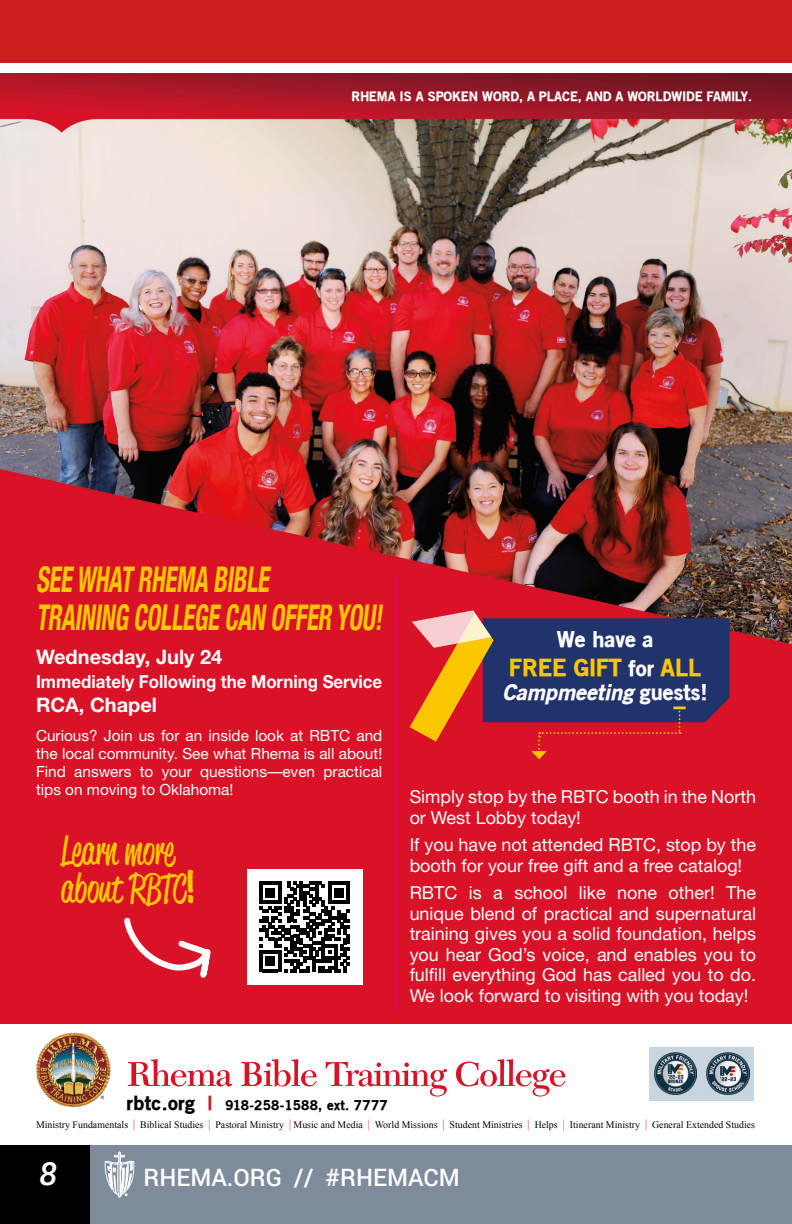
<style>
.page{position:relative;width:792px;height:1224px;background:#fff}
.page>*{position:absolute;margin:0;border:0;box-sizing:border-box;transform-origin:0 0}
.t1{font:40.6px/38px "Reklame Script Regular DEMO";color:#fac600;scale:.9 1}
.t2{font:700 condensed 35.4px/38px "Helvetica Neue";color:#fac600;scale:.69 1}
.t3{font:500 32px "Roboto";color:#fff}
.t4{font:500 24px "Roboto";color:#fff}
.t5{font:900 23.6px "Old Sans";color:#fac600}
.t6{font:italic 900 21.8px "Old Sans";color:#fff}
.t7{font:900 21.8px "Old Sans";color:#fff}
.t8{font:700 20px "Helvetica Neue";color:#fff}
.t9{font:18px/20.4px "Helvetica Neue";color:#fff}
.t10{font:700 18px "Helvetica Neue";color:#fff;scale:.94 1}
.t11{font:15.4px/18px "Helvetica Neue";color:#fff;text-align:justify}
.t12{font:900 13.6px "Old Sans";letter-spacing:.02em;color:#000}
.t13{font:900 13px "Old Sans";color:#fff}
.t14{font:10px "Times New Roman";letter-spacing:.005em;color:#000}
.s1{font-family:"Marker Felt";font-weight:100}
.s2{font-size:21.8px;color:#fff}
.s3{font-style:normal}
.s4{font-size:19.6px}
.s5{font-size:19.6px;color:#d71227}
.s6{font-size:12px;color:#d71227}
</style>
<div class="page">
<img style="left:0;top:74px;width:792px;height:949px">
<hr style="left:395px;top:573px;width:2px;height:438px;background:#e6007e">
<svg style="left:410px;top:610px;width:320px;height:149px"></svg>
<img style="left:36px;top:1032px;width:75px;height:76px">
<svg style="left:128px;top:1059px;width:437px;height:38px"></svg>
<div style="left:649px;top:1047px;width:105px;height:53px;background:#c8d4de"></div>
<img style="left:654px;top:1053px;width:43px;height:42px">
<img style="left:707px;top:1053px;width:42px;height:42px">
<svg style="left:125px;top:913px;width:88px;height:85px"></svg>
<div style="left:247px;top:869px;width:115px;height:116px;background:#fff"></div>
<svg style="left:259px;top:882px;width:91px;height:90px"></svg>
<div style="left:0;top:1145px;width:792px;height:79px;background:#7d8b9b"></div>
<div style="left:0;top:1145px;width:90px;height:79px;background:#000"></div>
<svg style="left:105px;top:1151px;width:29px;height:47px"></svg>
<div style="left:0;top:0;width:792px;height:63px;background:#cc1f1d"></div>
<p class="t13" style="left:351px;top:88px;width:402px">RHEMA IS A SPOKEN WORD, A PLACE, AND A WORLDWIDE FAMILY.</p>
<h2 class="t2" style="left:36px;top:558px;width:513px">SEEWHATRHEMA BIBLE<br>TRAINING COLLEGECAN OFFER YOU!</h2>
<p class="t8" style="left:36px;top:644px;width:188px">Wednesday, July 24</p>
<p class="t10" style="left:36px;top:670px;width:370px">Immediately Following the Morning Service</p>
<p class="t8" style="left:36px;top:692px;width:123px">RCA, Chapel</p>
<p class="t11" style="left:36px;top:727px;width:348px">Curious? Join us for an inside look at RBTC and the local community. See what Rhema is all about!<br>Find answers to your questions—even practical tips on moving to Oklahoma!</p>
<h1 class="t1" style="left:61px;top:834px;width:150px">Learn more about RBTC<span class="s1">!</span></h1>
<p class="t7" style="left:557px;top:626px;width:98px">We have a</p>
<h3 class="t5" style="left:509px;top:653px;width:194px">FREE GIFT <span class="s2">for</span> ALL</h3>
<p class="t6" style="left:503px;top:678px;width:207px">Campmeeting <span class="s3">g u e s t s !</span></p>
<p class="t9" style="left:410px;top:786px;width:348px">Simply stop by the RBTC booth in the North or West Lobby today!</p>
<p class="t9" style="left:410px;top:834px;width:348px">If you have not attended RBTC, stop by the booth for your free gift and a free catalog!</p>
<p class="t9" style="left:410px;top:882px;width:348px;text-align:justify">RBTC is a school like none other! The unique blend of practical and supernatural training gives you a solid foundation, helps you hear God’s voice, and enables you to fulfill everything God has called you to do.<br>We look forward to visiting with you today!</p>
<p class="t12" style="left:127px;top:1096px;width:263px"><span class="s4">rbtc.org</span> <span class="s5">|</span> 918-258-1588, ext. 7777</p>
<p class="t14" style="left:36px;top:1118px;width:721px">Ministry Fundamentals <span class="s6">|</span> Biblical Studies <span class="s6">|</span> Pastoral Ministry <span class="s6">|</span> Music and Media <span class="s6">|</span> World Missions <span class="s6">|</span> Student Ministries <span class="s6">|</span> Helps <span class="s6">|</span> Itinerant Ministry <span class="s6">|</span> General Extended Studies</p>
<h3 class="t3" style="left:38px;top:1151px;width:25px">8</h3>
<h3 class="t4" style="left:143px;top:1160px;width:318px">RHEMA.ORG // #RHEMACM</h3>
</div>
